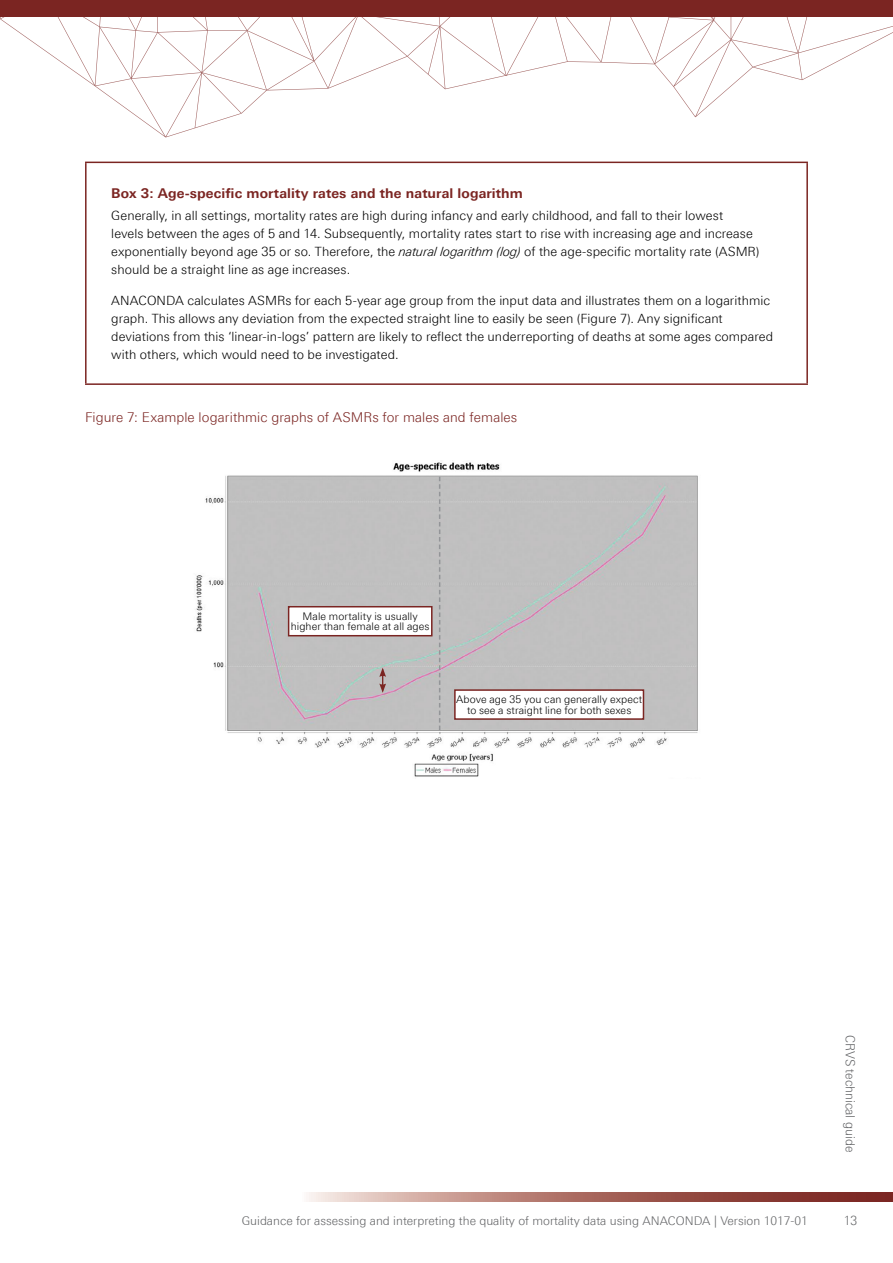
<style>
.page{position:relative;width:893px;height:1263px;background:#fff}
.page>*{position:absolute;margin:0;border:0;box-sizing:border-box;transform-origin:0 0}
.t1{font:300 13.5px "Linotype Univers 330";letter-spacing:.005em;color:#7b2522}
.t2{font:700 13.5px "Linotype Univers 630";letter-spacing:.01em;color:#7b2522}
.t3{font:300 12.75px/18px "Linotype Univers 330";letter-spacing:.005em;color:#000}
.t4{font:300 12.75px "Linotype Univers 330";color:#636466;scale:.95 1}
.t5{font:300 12px "Linotype Univers 330";color:#636466}
.t6{font:300 10.5px/10.5px "Linotype Univers 330";letter-spacing:.005em;color:#000;text-align:center}
.s1{font-family:"Linotype Univers 331 Light It";font-weight:400}
</style>
<div class="page">
<svg style="left:0;top:17px;width:893px;height:120px"></svg>
<svg style="left:309px;top:1193px;width:584px;height:8px"></svg>
<div style="left:0;top:0;width:893px;height:17px;background:#7b2522"></div>
<hr style="left:85px;top:163px;width:2px;height:220px;background:#7b2522">
<hr style="left:85px;top:162px;width:723px;height:1px;background:#7b2522">
<hr style="left:806px;top:163px;width:2px;height:220px;background:#7b2522">
<hr style="left:85px;top:383px;width:723px;height:2px;background:#7b2522">
<img style="left:196px;top:460px;width:502px;height:317px">
<div style="left:289px;top:607px;width:143px;height:29px;background:#fff"></div>
<div style="left:288px;top:606px;width:145px;height:30px;border:2px solid #7b2522"></div>
<div style="left:455px;top:690px;width:188px;height:29px;background:#fff"></div>
<div style="left:454px;top:689px;width:190px;height:31px;border:2px solid #7b2522"></div>
<svg style="left:379px;top:668px;width:7px;height:25px"></svg>
<svg style="left:439px;top:477px;width:1px;height:253px"></svg>
<p class="t2" style="left:111px;top:185px;width:413px">Box 3: Age-specific mortality rates and the natural logarithm</p>
<p class="t3" style="left:111px;top:206px;width:650px">Generally, in all settings, mortality rates are high during infancy and early childhood, and fall to their lowest<br>levels between the ages of 5 and 14. Subsequently, mortality rates start to rise with increasing age and increase exponentially beyond age 35 or so. Therefore, the <span class="s1">natural logarithm (log)</span> of the age-specific mortality rate (ASMR) should be a straight line as age increases.</p>
<p class="t3" style="left:111px;top:291px;width:663px">ANACONDA calculates ASMRs for each 5-year age group from the input data and illustrates them on a logarithmic graph. This allows any deviation from the expected straight line to easily be seen (Figure 7). Any significant deviations from this ‘linear-in-logs’ pattern are likely to reflect the underreporting of deaths at some ages compared with others, which would need to be investigated.</p>
<p class="t1" style="left:85px;top:409px;width:434px">Figure 7: Example logarithmic graphs of ASMRs for males and females</p>
<p class="t6" style="left:291px;top:611px;width:140px">Male mortality is usually higher than female at all ages</p>
<p class="t6" style="left:456px;top:694px;width:188px">Above age 35 you can generally expect to see a straight line for both sexes</p>
<p class="t4" style="left:858px;top:1035px;width:125px;rotate:90deg">CRVS technical guide</p>
<p class="t5" style="left:242px;top:1213px;width:568px">Guidance for assessing and interpreting the quality of mortality data using ANACONDA | Version 1017-01</p>
<p class="t4" style="left:844px;top:1213px;width:16px">13</p>
</div>
